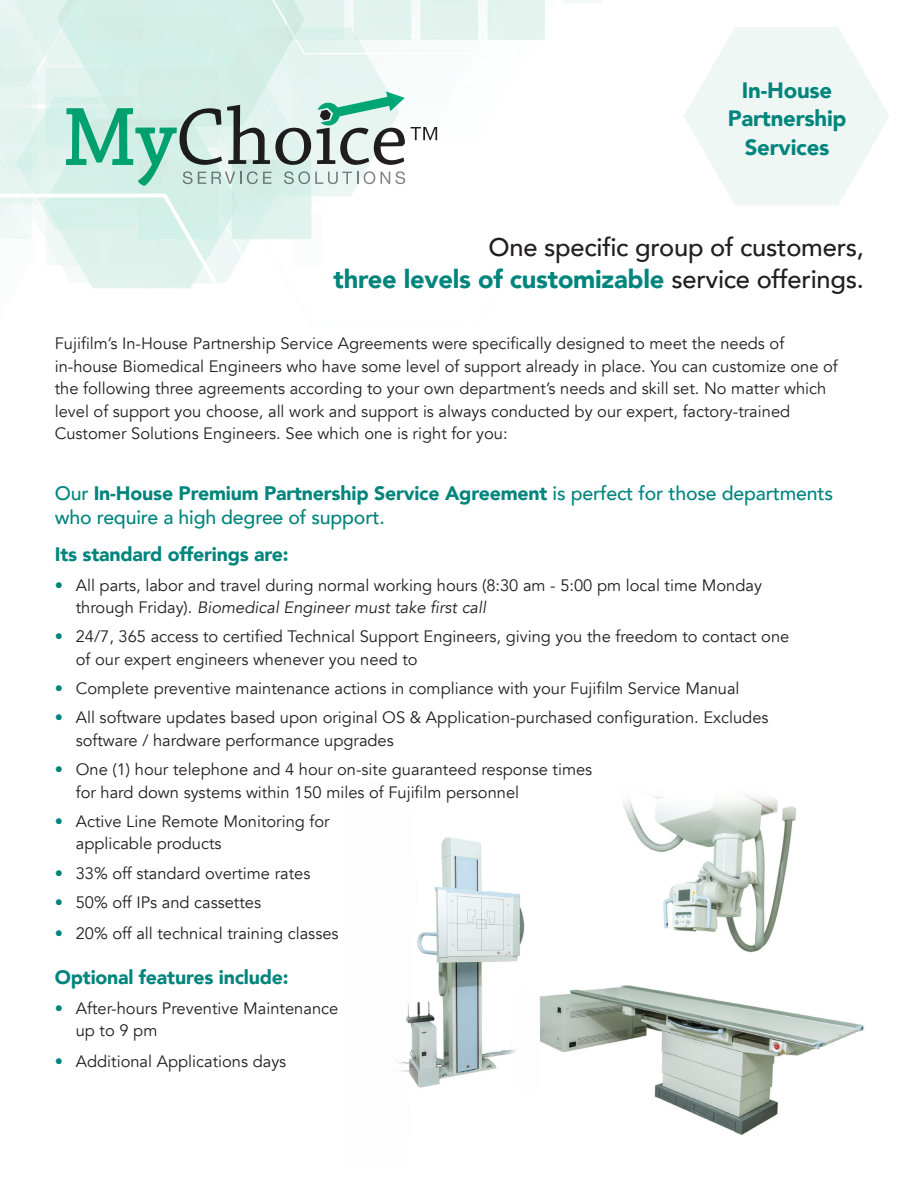
<style>
.page{position:relative;width:918px;height:1188px;background:#fff}
.page>*{position:absolute;margin:0;border:0;box-sizing:border-box;transform-origin:0 0}
.t1{font:500 25.5px/31.5px "Avenir";letter-spacing:-.01em;color:#231f20;text-align:right}
.t2{font:900 22.2px/28.5px "Avenir";letter-spacing:-.01em;color:#00857d;text-align:center}
.t3{font:500 19.5px/24px "Avenir";letter-spacing:-.01em;color:#00857d}
.t4{font:900 19.5px "Avenir";letter-spacing:-.01em;color:#00857d}
.t5{font:16.5px/22.5px "Avenir";color:#231f20}
.s1{font-weight:900;color:#00857d}
.s2{font-weight:900}
.s3{color:#00857d}
.s4{font-style:italic}
</style>
<div class="page">
<img style="left:396px;top:794px;width:468px;height:341px">
<img style="left:0;top:0;width:601px;height:288px">
<svg style="left:684px;top:27px;width:205px;height:178px"></svg>
<h2 class="t2" style="left:728px;top:75px;width:120px">In-House<br>Partnership<br>Services</h2>
<h1 class="t1" style="left:334px;top:230px;width:532px">One specific group of customers,<br><span class="s1">three levels of customizable</span> service offerings.</h1>
<p class="t5" style="left:55px;top:333px;width:785px">Fujifilm’s In-House Partnership Service Agreements were specifically designed to meet the needs of in-house Biomedical Engineers who have some level of support already in place. You can customize one of the following three agreements according to your own department’s needs and skill set. No matter which level of support you choose, all work and support is always conducted by our expert, factory-trained Customer Solutions Engineers. See which one is right for you:</p>
<p class="t3" style="left:55px;top:480px;width:780px">Our <span class="s2">In-House Premium Partnership Service Agreement</span> is perfect for those departments who require a high degree of support.</p>
<p class="t4" style="left:55px;top:538px;width:235px">Its standard offerings are:</p>
<p class="t5" style="left:76px;top:574px;width:688px;text-indent:-21px"><span class="s3">•</span> All parts, labor and travel during normal working hours (8:30 am - 5:00 pm local time Monday through Friday). <span class="s4">Biomedical Engineer must take first call</span></p>
<p class="t5" style="left:76px;top:626px;width:715px;text-indent:-21px"><span class="s3">•</span> 24/7, 365 access to certified Technical Support Engineers, giving you the freedom to contact one of our expert engineers whenever you need to</p>
<p class="t5" style="left:55px;top:678px;width:686px"><span class="s3">•</span> Complete preventive maintenance actions in compliance with your Fujifilm Service Manual</p>
<p class="t5" style="left:76px;top:707px;width:694px;text-indent:-21px"><span class="s3">•</span> All software updates based upon original OS &amp; Application-purchased configuration. Excludes software / hardware performance upgrades</p>
<p class="t5" style="left:76px;top:759px;width:518px;text-indent:-21px"><span class="s3">•</span> One (1) hour telephone and 4 hour on-site guaranteed response times for hard down systems within 150 miles of Fujifilm personnel</p>
<p class="t5" style="left:76px;top:810px;width:255px;text-indent:-21px"><span class="s3">•</span> Active Line Remote Monitoring for applicable products</p>
<p class="t5" style="left:55px;top:862px;width:257px"><span class="s3">•</span> 33% off standard overtime rates</p>
<p class="t5" style="left:55px;top:891px;width:208px"><span class="s3">•</span> 50% off IPs and cassettes</p>
<p class="t5" style="left:55px;top:922px;width:285px"><span class="s3">•</span> 20% off all technical training classes</p>
<p class="t4" style="left:55px;top:961px;width:235px">Optional features include:</p>
<p class="t5" style="left:76px;top:997px;width:264px;text-indent:-21px"><span class="s3">•</span> After-hours Preventive Maintenance up to 9 pm</p>
<p class="t5" style="left:55px;top:1050px;width:233px"><span class="s3">•</span> Additional Applications days</p>
</div>
